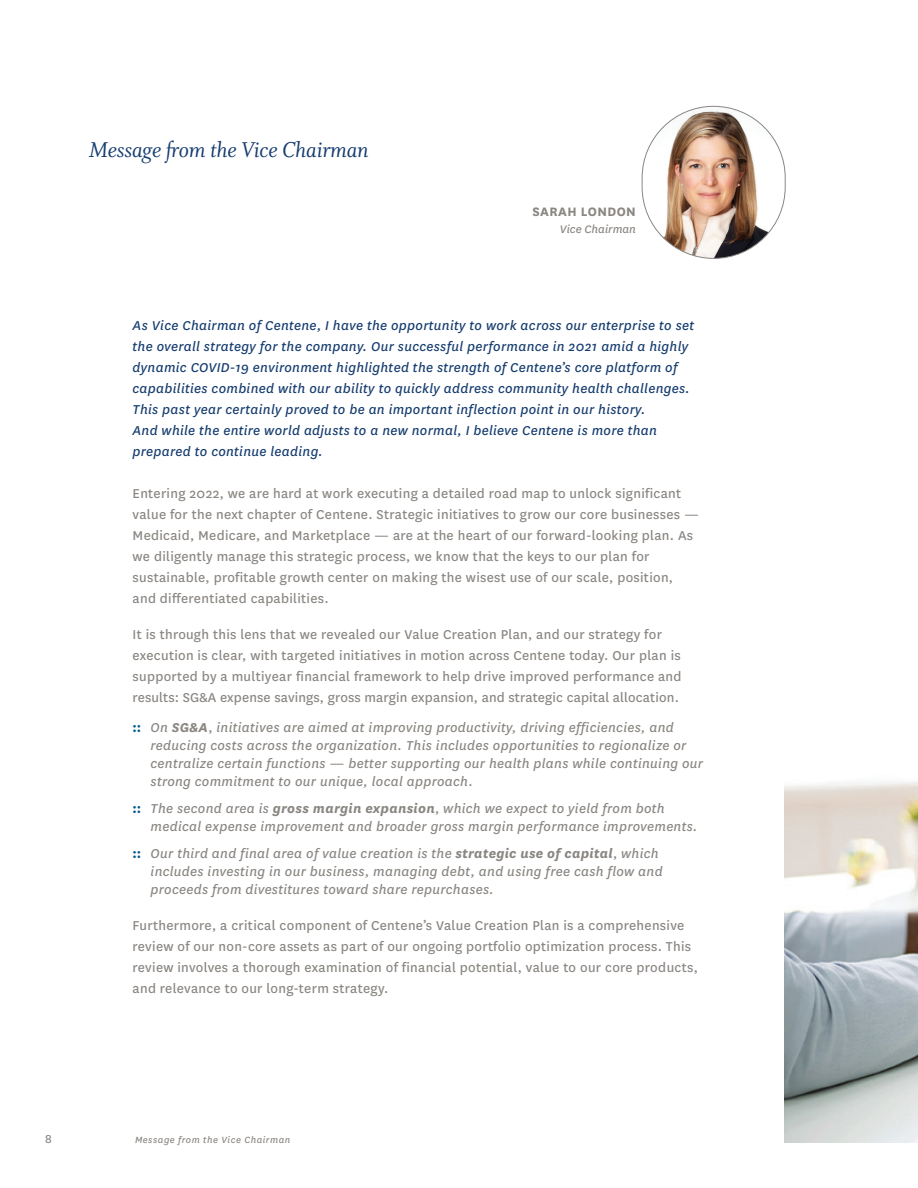
<style>
.page{position:relative;width:918px;height:1188px;background:#fff}
.page>*{position:absolute;margin:0;border:0;box-sizing:border-box;transform-origin:0 0}
.t1{font:24px "Whitman Italic LF";letter-spacing:-.01em;color:#163d6f}
.t2{font:15px/21px "Centene Sans";letter-spacing:.02em;color:#8a8682}
.t3{font:italic 15px/18px "Centene Sans";letter-spacing:.02em;color:#8a8682}
.t4{font:italic 15px/21px "Centene Sans";letter-spacing:.02em;color:#163d6f}
.t5{font:700 15px "Centene Sans";color:#00598d}
.t6{font:700 14.25px "Centene Sans";letter-spacing:.03em;color:#8a8682}
.t7{font:13.5px "Centene Sans";color:#8a8682}
.t8{font:italic 12.75px "Centene Sans";color:#8a8682}
.t9{font:italic 10.5px "Centene Sans";letter-spacing:.05em;color:#8a8682}
.s1{font-weight:700;font-style:normal;color:#00598d}
.s2{font-weight:700}
.s3{font-style:normal}
</style>
<div class="page">
<img style="left:784px;top:781px;width:134px;height:362px">
<img style="left:642px;top:106px;width:143px;height:152px;border-radius:72px">
<h2 class="t1" style="left:89px;top:136px;width:281px">Message from the Vice Chairman</h2>
<p class="t6" style="left:533px;top:202px;width:105px">SARAH LONDON</p>
<p class="t8" style="left:560px;top:221px;width:78px">Vice Chairman</p>
<p class="t4" style="left:133px;top:315px;width:563px">As Vice Chairman of Centene, I have the opportunity to work across our enterprise to set the overall strategy for the company. Our successful performance in 2021 amid a highly dynamic COVID-19 environment highlighted the strength of Centene’s core platform of capabilities combined with our ability to quickly address community health challenges.<br>This past year certainly proved to be an important inflection point in our history.<br>And while the entire world adjusts to a new normal, I believe Centene is more than prepared to continue leading.</p>
<p class="t2" style="left:133px;top:482px;width:568px">Entering 2022, we are hard at work executing a detailed road map to unlock significant value for the next chapter of Centene. Strategic initiatives to grow our core businesses — Medicaid, Medicare, and Marketplace — are at the heart of our forward-looking plan. As we diligently manage this strategic process, we know that the keys to our plan for sustainable, profitable growth center on making the wisest use of our scale, position, and differentiated capabilities.</p>
<p class="t2" style="left:133px;top:623px;width:550px">It is through this lens that we revealed our Value Creation Plan, and our strategy for execution is clear, with targeted initiatives in motion across Centene today. Our plan is supported by a multiyear financial framework to help drive improved performance and results: SG&amp;A expense savings, gross margin expansion, and strategic capital allocation.</p>
<p class="t3" style="left:151px;top:718px;width:554px;text-indent:-18px"><span class="s1">::</span> On <span class="s2">SG&amp;A</span><span class="s3">,</span> initiatives are aimed at improving productivity, driving efficiencies, and reducing costs across the organization. This includes opportunities to regionalize or centralize certain functions — better supporting our health plans while continuing our strong commitment to our unique, local approach.</p>
<p class="t3" style="left:151px;top:799px;width:548px">The second area is <span class="s2">gross margin expansion</span><span class="s3">,</span> which we expect to yield from both medical expense improvement and broader gross margin performance improvements.</p>
<p class="t3" style="left:151px;top:844px;width:514px">Our third and final area of value creation is the <span class="s2">strategic use of capital</span><span class="s3">,</span> which includes investing in our business, managing debt, and using free cash flow and proceeds from divestitures toward share repurchases.</p>
<p class="t5" style="left:133px;top:798px;width:10px">::</p>
<p class="t5" style="left:133px;top:843px;width:10px">::</p>
<p class="t2" style="left:133px;top:914px;width:567px">Furthermore, a critical component of Centene’s Value Creation Plan is a comprehensive review of our non-core assets as part of our ongoing portfolio optimization process. This review involves a thorough examination of financial potential, value to our core products, and relevance to our long-term strategy.</p>
<p class="t7" style="left:45px;top:1130px;width:8px">8</p>
<p class="t9" style="left:135px;top:1133px;width:157px">Message from the Vice Chairman</p>
</div>
